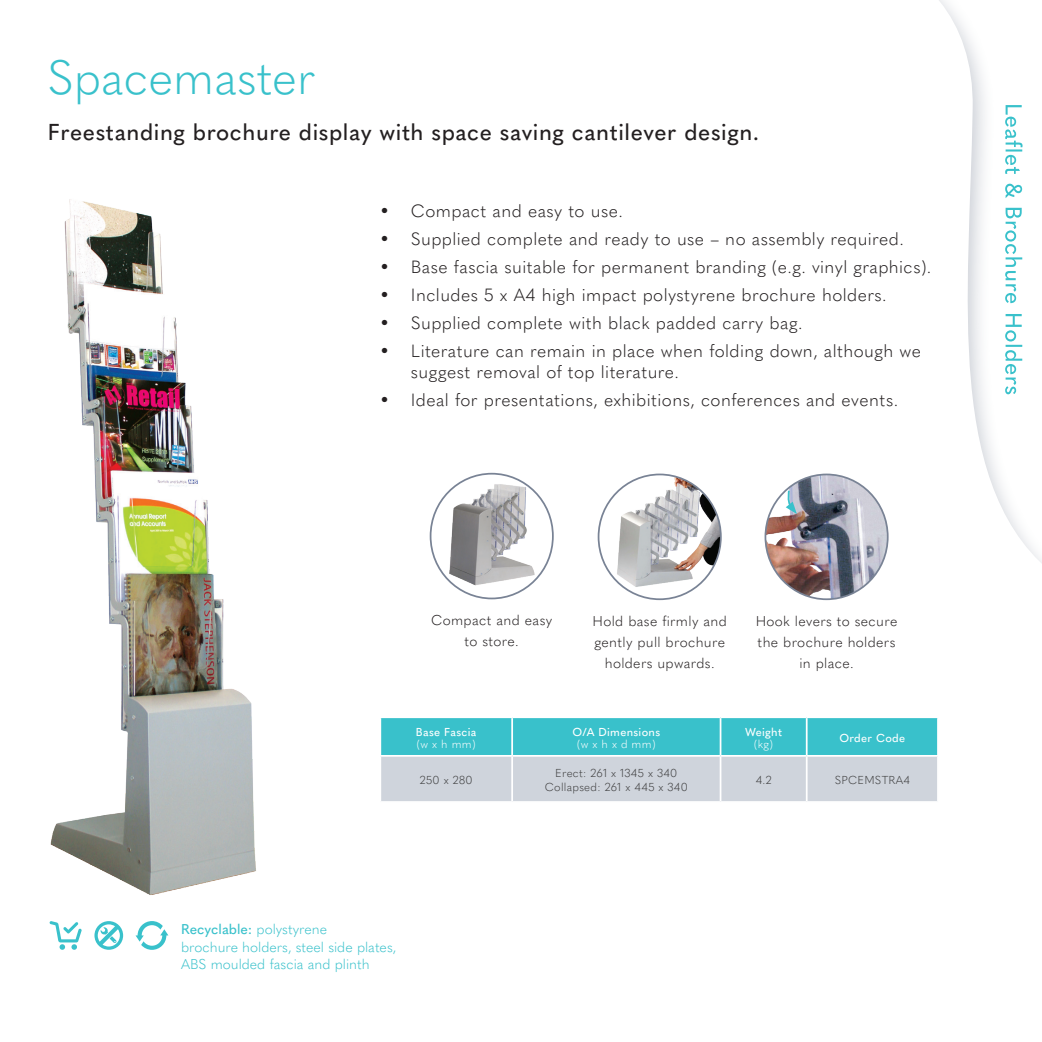
<style>
.page{position:relative;width:1042px;height:1042px;background:#fff}
.page>*{position:absolute;margin:0;border:0;box-sizing:border-box;transform-origin:0 0}
.t1{font:300 47.25px "Quasimoda";color:#39c1cb}
.Sub-Heading_Text{font:500 22.75px "Quasimoda";letter-spacing:.025em;color:#231f20}
.t2{font:300 17.5px/21px "Quasimoda";letter-spacing:.025em;color:#231f20}
.Image_Info_Text{font:300 14px/21px "Quasimoda";letter-spacing:.025em;color:#231f20;text-align:center}
.t3{font:300 14px/17.5px "Quasimoda";color:#39c1cb}
.t4{font:300 11.38px "Quasimoda";letter-spacing:.025em;color:#3e3e3f}
.t5{font:500 11.38px "Quasimoda";letter-spacing:.025em;color:#fff}
.t6{font:300 11.38px "Quasimoda";color:#fff}
.s1{font-weight:500}
</style>
<div class="page">
<svg style="left:888px;top:0;width:154px;height:563px"></svg>
<svg style="left:1005px;top:105px;width:17px;height:289px"></svg>
<svg style="left:381px;top:718px;width:556px;height:83px;background:#8bcbd4"></svg>
<hr style="left:511px;top:718px;width:2px;height:37px;background:#fff">
<hr style="left:720px;top:718px;width:1px;height:37px;background:#fff">
<hr style="left:806px;top:718px;width:1px;height:37px;background:#fff">
<hr style="left:379px;top:755px;width:133px;height:2px;background:#fff">
<hr style="left:512px;top:755px;width:208px;height:2px;background:#fff">
<hr style="left:511px;top:757px;width:2px;height:44px;background:#fff">
<hr style="left:720px;top:755px;width:87px;height:2px;background:#fff">
<hr style="left:720px;top:757px;width:1px;height:44px;background:#fff">
<hr style="left:807px;top:755px;width:132px;height:2px;background:#fff">
<hr style="left:806px;top:757px;width:1px;height:44px;background:#fff">
<img style="left:50px;top:199px;width:206px;height:696px">
<svg style="left:94px;top:921px;width:29px;height:29px"></svg>
<svg style="left:136px;top:921px;width:32px;height:29px"></svg>
<svg style="left:50px;top:921px;width:32px;height:29px"></svg>
<img style="left:436px;top:477px;width:111px;height:117px">
<img style="left:598px;top:476px;width:123px;height:123px">
<img style="left:767px;top:476px;width:121px;height:123px">
<svg style="left:786px;top:489px;width:11px;height:25px"></svg>
<p class="t1" style="left:47px;top:42px;width:270px">Spacemaster</p>
<p class="Sub-Heading_Text" style="left:48px;top:115px;width:713px">Freestanding brochure display with space saving cantilever design.</p>
<p class="t2" style="left:379px;top:199px;width:245px">• Compact and easy to use.</p>
<p class="t2" style="left:379px;top:227px;width:526px">• Supplied complete and ready to use – no assembly required.</p>
<p class="t2" style="left:379px;top:255px;width:553px">• Base fascia suitable for permanent branding (e.g. vinyl graphics).</p>
<p class="t2" style="left:379px;top:283px;width:509px">• Includes 5 x A4 high impact polystyrene brochure holders.</p>
<p class="t2" style="left:379px;top:311px;width:424px">• Supplied complete with black padded carry bag.</p>
<p class="t2" style="left:411px;top:339px;width:512px;text-indent:-32px">• Literature can remain in place when folding down, although we suggest removal of top literature.</p>
<p class="t2" style="left:379px;top:388px;width:520px">• Ideal for presentations, exhibitions, conferences and events.</p>
<p class="Image_Info_Text" style="left:431px;top:609px;width:123px">Compact and easy to store.</p>
<p class="Image_Info_Text" style="left:592px;top:609px;width:136px">Hold base firmly and gently pull brochure holders upwards.</p>
<p class="Image_Info_Text" style="left:756px;top:609px;width:143px">Hook levers to secure the brochure holders in place.</p>
<p class="t5" style="left:416px;top:723px;width:62px">Base Fascia</p>
<p class="t6" style="left:417px;top:735px;width:60px">(w x h mm)</p>
<p class="t4" style="left:420px;top:771px;width:54px">250 x 280</p>
<p class="t5" style="left:572px;top:723px;width:89px">O/A Dimensions</p>
<p class="t6" style="left:577px;top:735px;width:80px">(w x h x d mm)</p>
<p class="t4" style="left:555px;top:764px;width:124px">Erect: 261 x 1345 x 340</p>
<p class="t4" style="left:545px;top:778px;width:144px">Collapsed: 261 x 445 x 340</p>
<p class="t5" style="left:745px;top:723px;width:38px">Weight</p>
<p class="t6" style="left:754px;top:735px;width:20px">(kg)</p>
<p class="t5" style="left:839px;top:729px;width:67px">Order Code</p>
<p class="t4" style="left:755px;top:771px;width:17px">4.2</p>
<p class="t4" style="left:835px;top:771px;width:77px">SPCEMSTRA4</p>
<p class="t3" style="left:181px;top:919px;width:217px"><span class="s1">Recyclable:</span> polystyrene<br>brochure holders, steel side plates,<br>ABS moulded fascia and plinth</p>
</div>
